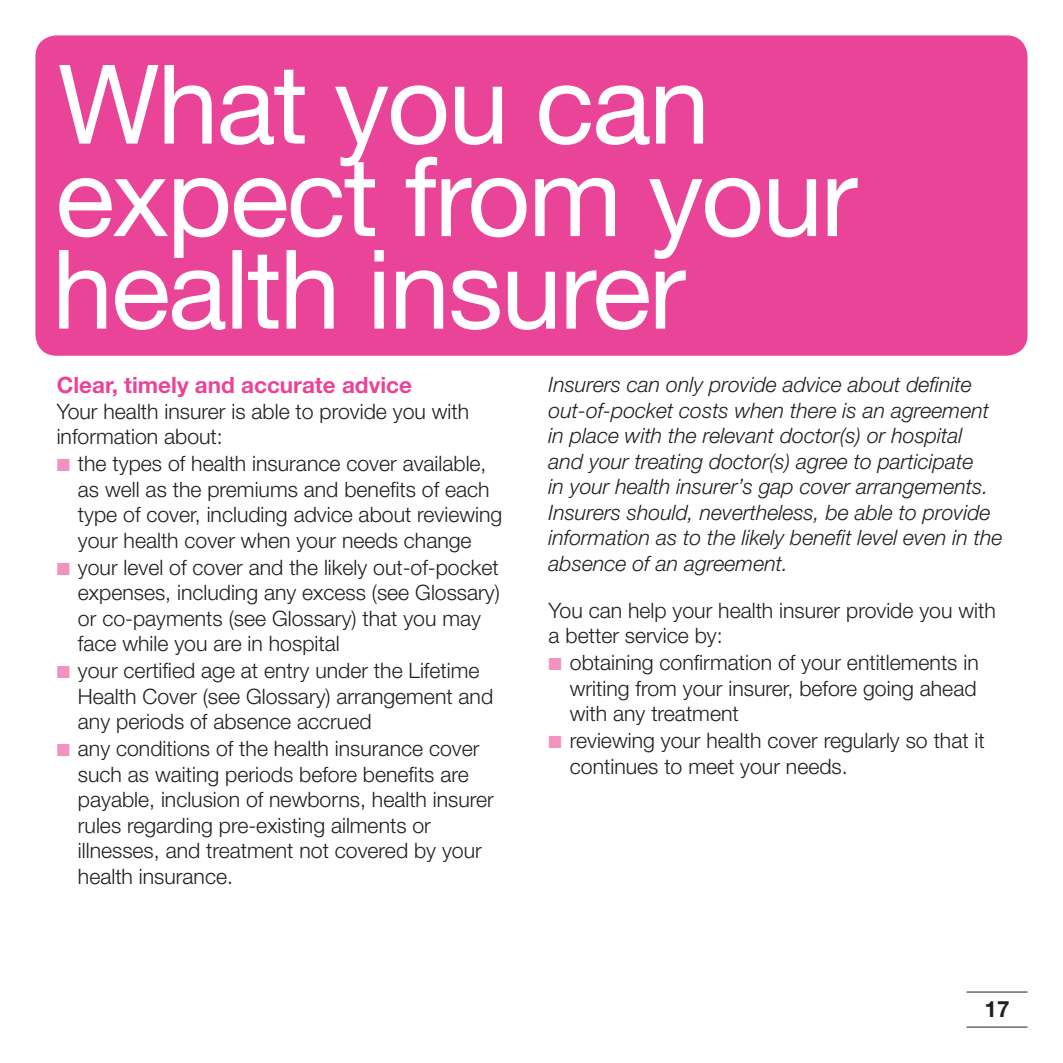
<style>
.page{position:relative;width:1063px;height:1063px;background:#fff}
.page>*{position:absolute;margin:0;border:0;box-sizing:border-box;transform-origin:0 0}
.t1{font:700 22.5px "Helvetica Neue";color:#ea4498}
.t2{font:700 22.5px "Helvetica Neue";color:#231f20}
.t3{font:300 21.25px/25.5px "Helvetica Neue";color:#231f20}
.t4{font:italic 300 21.25px/25.5px "Helvetica Neue";color:#231f20}
.s1{color:#f193be}
</style>
<div class="page">
<hr style="left:967px;top:992px;width:61px;height:1px;background:#231f20">
<hr style="left:967px;top:1027px;width:61px;height:1px;background:#231f20">
<div style="left:35px;top:35px;width:993px;height:321px;background:#ea4498;border-radius:21px"></div>
<svg style="left:59px;top:65px;width:644px;height:92px"></svg>
<svg style="left:59px;top:157px;width:799px;height:93px"></svg>
<svg style="left:59px;top:250px;width:627px;height:80px"></svg>
<p class="t1" style="left:57px;top:371px;width:357px">Clear, timely and accurate advice</p>
<p class="t3" style="left:57px;top:398px;width:414px">Your health insurer is able to provide you with information about:</p>
<p class="t3" style="left:78px;top:450px;width:426px;text-indent:-21px"><span class="s1">■</span> the types of health insurance cover available, as well as the premiums and benefits of each type of cover, including advice about reviewing your health cover when your needs change</p>
<p class="t3" style="left:78px;top:554px;width:423px;text-indent:-21px"><span class="s1">■</span> your level of cover and the likely out-of-pocket expenses, including any excess (see Glossary) or co-payments (see Glossary) that you may face while you are in hospital</p>
<p class="t3" style="left:78px;top:657px;width:417px;text-indent:-21px"><span class="s1">■</span> your certified age at entry under the Lifetime<br>Health Cover (see Glossary) arrangement and any periods of absence accrued</p>
<p class="t3" style="left:78px;top:735px;width:418px;text-indent:-21px"><span class="s1">■</span> any conditions of the health insurance cover such as waiting periods before benefits are payable, inclusion of newborns, health insurer rules regarding pre-existing ailments or illnesses, and treatment not covered by your health insurance.</p>
<p class="t4" style="left:549px;top:372px;width:455px">Insurers can only provide advice about definite out-of-pocket costs when there is an agreement in place with the relevant doctor(s) or hospital<br>and your treating doctor(s) agree to participate<br>in your health insurer’s gap cover arrangements.<br>Insurers should, nevertheless, be able to provide information as to the likely benefit level even in the absence of an agreement.</p>
<p class="t3" style="left:549px;top:597px;width:449px">You can help your health insurer provide you with a better service by:</p>
<p class="t3" style="left:570px;top:649px;width:410px;text-align:justify;text-indent:-21px"><span class="s1">■</span> obtaining confirmation of your entitlements in writing from your insurer, before going ahead with any treatment</p>
<p class="t3" style="left:570px;top:727px;width:416px;text-indent:-21px"><span class="s1">■</span> reviewing your health cover regularly so that it continues to meet your needs.</p>
<p class="t2" style="left:985px;top:995px;width:27px">17</p>
</div>
